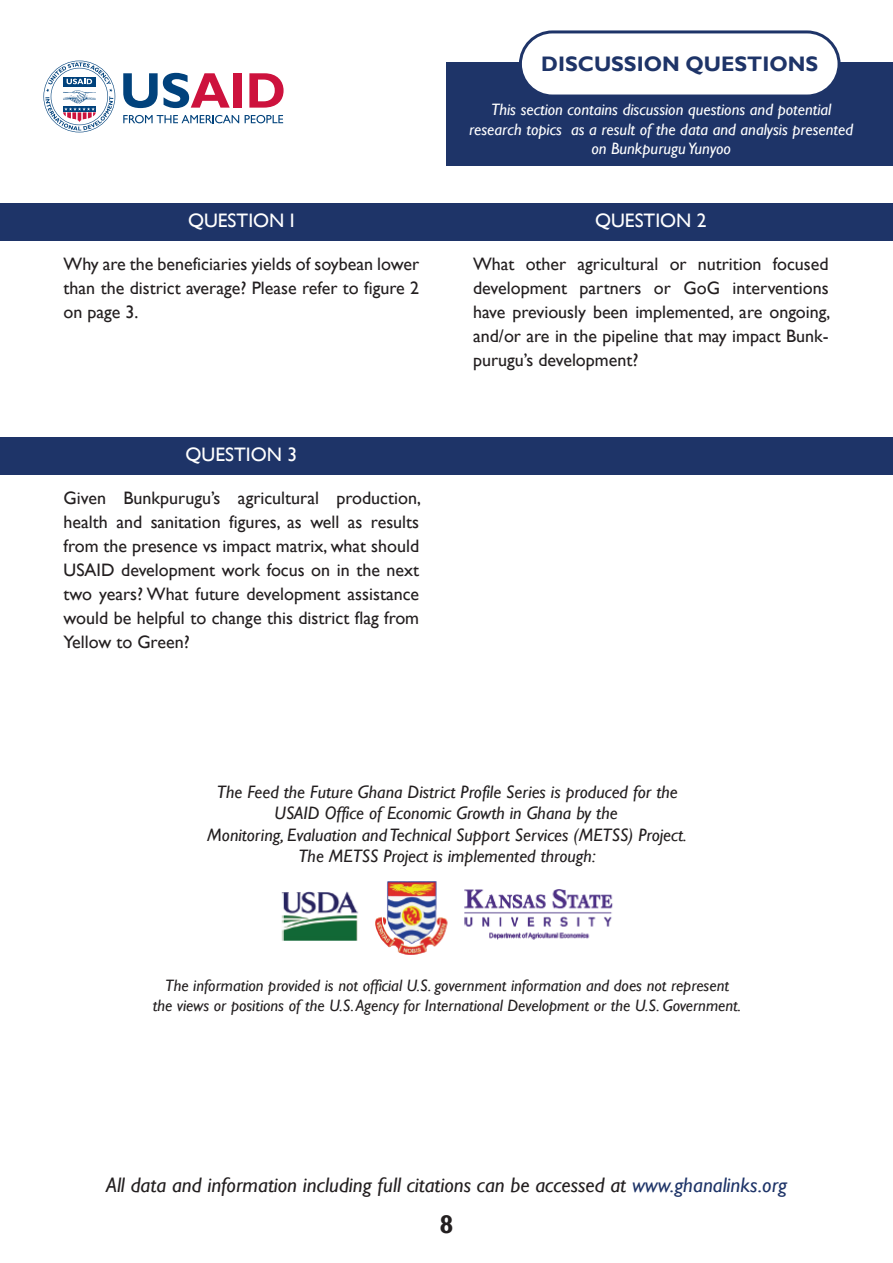
<style>
.page{position:relative;width:893px;height:1263px;background:#fff}
.page>*{position:absolute;margin:0;border:0;box-sizing:border-box;transform-origin:0 0}
.t1{font:700 25.5px "Gill Sans";color:#231f20}
.t2{font:italic 21px "Gill Sans";color:#231f20}
.t3{font:700 21px "Gill Sans";color:#1e3468}
.t4{font:19.5px "Gill Sans";color:#fff}
.t5{font:18px/24px "Gill Sans";color:#231f20;text-align:justify}
.t6{font:italic 18px/21.6px "Gill Sans";color:#231f20;text-align:center}
.t7{font:italic 16.5px/19.8px "Gill Sans";color:#231f20;text-align:center}
.t8{font:italic 16.5px/19.8px "Gill Sans";color:#fff;text-align:center}
.s1{color:#1e3468}
</style>
<div class="page">
<div style="left:446px;top:63px;width:447px;height:103px;background:#1e3468"></div>
<div style="left:520px;top:32px;width:319px;height:64px;background:#fff;border-radius:32px"></div>
<div style="left:519px;top:30px;width:321px;height:68px;border:3px solid #1e3468;border-radius:32px"></div>
<div style="left:0;top:437px;width:893px;height:37px;background:#1e3468"></div>
<div style="left:0;top:203px;width:893px;height:37px;background:#1e3468"></div>
<img style="left:281px;top:881px;width:332px;height:74px">
<svg style="left:123px;top:115px;width:116px;height:8px"></svg>
<svg style="left:245px;top:115px;width:38px;height:8px"></svg>
<svg style="left:123px;top:73px;width:107px;height:35px"></svg>
<div style="left:234px;top:73px;width:8px;height:35px;background:#cd123d"></div>
<svg style="left:249px;top:73px;width:35px;height:35px"></svg>
<svg style="left:43px;top:61px;width:72px;height:71px"></svg>
<p class="t3" style="left:541px;top:51px;width:278px">DISCUSSION QUESTIONS</p>
<p class="t8" style="left:469px;top:99px;width:385px">This section contains discussion questions and potential research topics as a result of the data and analysis presented on Bunkpurugu Yunyoo</p>
<p class="t4" style="left:188px;top:209px;width:108px">QUESTION I</p>
<p class="t4" style="left:595px;top:209px;width:113px">QUESTION 2</p>
<p class="t5" style="left:64px;top:252px;width:357px">Why are the beneficiaries yields of soybean lower than the district average? Please refer to figure 2 on page 3.</p>
<p class="t4" style="left:186px;top:443px;width:113px">QUESTION 3</p>
<p class="t5" style="left:64px;top:486px;width:359px">Given Bunkpurugu’s agricultural production, health and sanitation figures, as well as results from the presence vs impact matrix, what should USAID development work focus on in the next two years? What future development assistance would be helpful to change this district flag from Yellow to Green?</p>
<p class="t5" style="left:473px;top:252px;width:359px">What other agricultural or nutrition focused development partners or GoG interventions have previously been implemented, are ongoing, and/or are in the pipeline that may impact Bunk&shy;purugu’s development?</p>
<p class="t6" style="left:207px;top:781px;width:481px">The Feed the Future Ghana District Profile Series is produced for the USAID Office of Economic Growth in Ghana by the<br>Monitoring, Evaluation and Technical Support Services (METSS) Project.<br>The METSS Project is implemented through:</p>
<p class="t7" style="left:153px;top:976px;width:590px">The information provided is not official U.S. government information and does not represent<br>the views or positions of the U.S. Agency for International Development or the U.S. Government.</p>
<p class="t2" style="left:106px;top:1173px;width:683px">All data and information including full citations can be accessed at <span class="s1">www.ghanalinks.org</span></p>
<h1 class="t1" style="left:439px;top:1209px;width:16px">8</h1>
</div>
